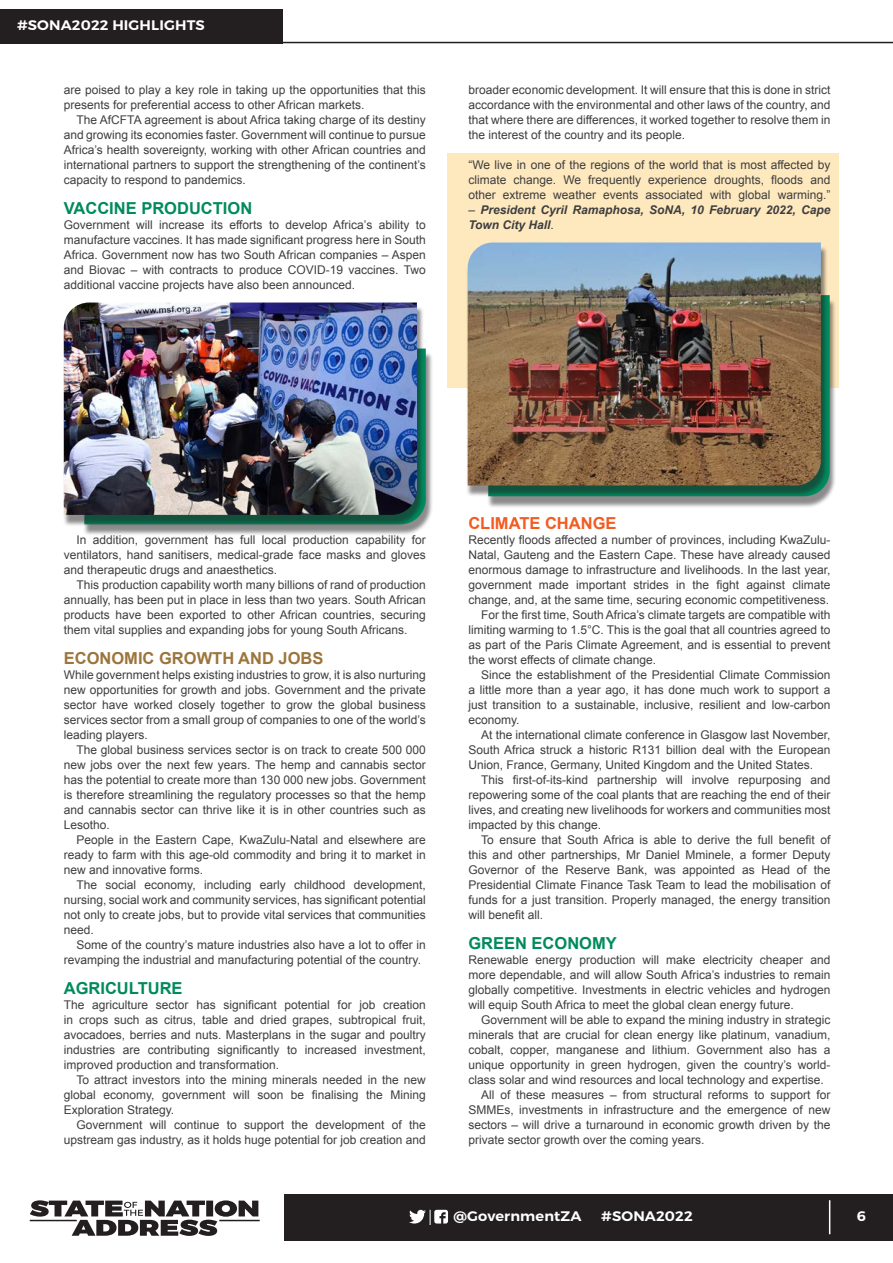
<style>
.page{position:relative;width:893px;height:1263px;background:#fff}
.page>*{position:absolute;margin:0;border:0;box-sizing:border-box;transform-origin:0 0}
.t1{font:700 16.5px "Arial";color:#008a5e}
.t2{font:700 16.5px "Arial";color:#9c753c}
.t3{font:700 16.5px "Arial";color:#f25b21}
.t4{font:13.8px "Trueno S Bd";letter-spacing:.01em;color:#fff;scale:1.05 1}
.t5{font:12px/15px "Arial";color:#3e3e3f;text-align:justify}
.t6{font:italic 700 12px/15px "Arial";color:#3e3e3f}
.s1{font-weight:400;font-style:normal}
</style>
<div class="page">
<div style="left:284px;top:1194px;width:609px;height:47px;background:#231f20"></div>
<svg style="left:409px;top:1210px;width:39px;height:15px"></svg>
<hr style="left:219px;top:1220px;width:41px;height:1px;background:#231f20">
<svg style="left:30px;top:1200px;width:228px;height:36px"></svg>
<hr style="left:829px;top:1200px;width:1px;height:34px;background:#fff">
<div style="left:0;top:9px;width:283px;height:34px;background:#231f20"></div>
<hr style="left:0;top:42px;width:893px;height:1px;background:#231f20">
<div style="left:447px;top:153px;width:392px;height:235px;background:#fee8be"></div>
<div style="left:83px;top:352px;width:350px;height:184px;background:#231f20;opacity:.52"></div>
<div style="left:63px;top:306px;width:361px;height:220px;background:#231f20;opacity:.52"></div>
<img style="left:64px;top:303px;width:353px;height:212px">
<div style="left:487px;top:299px;width:350px;height:209px;background:#231f20;opacity:.52"></div>
<div style="left:467px;top:246px;width:361px;height:251px;background:#231f20;opacity:.52"></div>
<img style="left:468px;top:242px;width:353px;height:243px">
<p class="t4" style="left:17px;top:17px;width:180px">#SONA2022 HIGHLIGHTS</p>
<p class="t5" style="left:64px;top:82px;width:364px">are poised to play a key role in taking up the opportunities that this presents for preferential access to other African markets.</p>
<p class="t5" style="left:64px;top:112px;width:364px;text-indent:13px">The AfCFTA agreement is about Africa taking charge of its destiny and growing its economies faster. Government will continue to pursue Africa’s health sovereignty, working with other African countries and international partners to support the strengthening of the continent’s capacity to respond to pandemics.</p>
<p class="t1" style="left:64px;top:197px;width:190px">VACCINE PRODUCTION</p>
<p class="t5" style="left:64px;top:217px;width:364px">Government will increase its efforts to develop Africa’s ability to manufacture vaccines. It has made significant progress here in South Africa. Government now has two South African companies – Aspen and Biovac – with contracts to produce COVID-19 vaccines. Two additional vaccine projects have also been announced.</p>
<p class="t5" style="left:468px;top:82px;width:364px">broader economic development. It will ensure that this is done in strict accordance with the environmental and other laws of the country, and that where there are differences, it worked together to resolve them in the interest of the country and its people.</p>
<p class="t5" style="left:468px;top:157px;width:364px">“We live in one of the regions of the world that is most affected by climate change. We frequently experience droughts, floods and other extreme weather events associated with global warming.”</p>
<p class="t6" style="left:468px;top:203px;width:364px"><span class="s1">–</span> President Cyril Ramaphosa, SoNA, 10 February 2022, Cape<br>Town City Hall<span class="s1">.</span></p>
<p class="t5" style="left:64px;top:532px;width:364px;text-indent:13px">In addition, government has full local production capability for ventilators, hand sanitisers, medical-grade face masks and gloves and therapeutic drugs and anaesthetics.</p>
<p class="t5" style="left:64px;top:577px;width:364px;text-indent:13px">This production capability worth many billions of rand of production annually, has been put in place in less than two years. South African products have been exported to other African countries, securing them vital supplies and expanding jobs for young South Africans.</p>
<p class="t2" style="left:64px;top:647px;width:261px">ECONOMIC GROWTH AND JOBS</p>
<p class="t5" style="left:64px;top:667px;width:364px">While government helps existing industries to grow, it is also nurturing new opportunities for growth and jobs. Government and the private sector have worked closely together to grow the global business services sector from a small group of companies to one of the world’s leading players.</p>
<p class="t5" style="left:64px;top:742px;width:364px;text-indent:13px">The global business services sector is on track to create 500 000 new jobs over the next few years. The hemp and cannabis sector has the potential to create more than 130 000 new jobs. Government is therefore streamlining the regulatory processes so that the hemp and cannabis sector can thrive like it is in other countries such as Lesotho.</p>
<p class="t5" style="left:64px;top:832px;width:364px;text-indent:13px">People in the Eastern Cape, KwaZulu-Natal and elsewhere are ready to farm with this age-old commodity and bring it to market in new and innovative forms.</p>
<p class="t5" style="left:64px;top:877px;width:364px;text-indent:13px">The social economy, including early childhood development, nursing, social work and community services, has significant potential not only to create jobs, but to provide vital services that communities need.</p>
<p class="t5" style="left:64px;top:937px;width:363px;text-indent:13px">Some of the country’s mature industries also have a lot to offer in revamping the industrial and manufacturing potential of the country.</p>
<p class="t1" style="left:64px;top:977px;width:120px">AGRICULTURE</p>
<p class="t5" style="left:64px;top:997px;width:364px">The agriculture sector has significant potential for job creation in crops such as citrus, table and dried grapes, subtropical fruit, avocadoes, berries and nuts. Masterplans in the sugar and poultry industries are contributing significantly to increased investment, improved production and transformation.</p>
<p class="t5" style="left:64px;top:1072px;width:364px;text-indent:13px">To attract investors into the mining minerals needed in the new global economy, government will soon be finalising the Mining Exploration Strategy.</p>
<p class="t5" style="left:64px;top:1117px;width:364px;text-align:right">Government will continue to support the development of the upstream gas industry, as it holds huge potential for job creation and</p>
<p class="t3" style="left:468px;top:512px;width:150px">CLIMATE CHANGE</p>
<p class="t5" style="left:468px;top:532px;width:364px">Recently floods affected a number of provinces, including KwaZulu-Natal, Gauteng and the Eastern Cape. These have already caused enormous damage to infrastructure and livelihoods. In the last year, government made important strides in the fight against climate change, and, at the same time, securing economic competitiveness.</p>
<p class="t5" style="left:468px;top:607px;width:364px;text-indent:13px">For the first time, South Africa’s climate targets are compatible with limiting warming to 1.5°C. This is the goal that all countries agreed to as part of the Paris Climate Agreement, and is essential to prevent the worst effects of climate change.</p>
<p class="t5" style="left:468px;top:667px;width:364px;text-indent:13px">Since the establishment of the Presidential Climate Commission a little more than a year ago, it has done much work to support a just transition to a sustainable, inclusive, resilient and low-carbon economy.</p>
<p class="t5" style="left:468px;top:727px;width:364px;text-indent:13px">At the international climate conference in Glasgow last November, South Africa struck a historic R131 billion deal with the European Union, France, Germany, United Kingdom and the United States.</p>
<p class="t5" style="left:468px;top:772px;width:364px;text-indent:13px">This first-of-its-kind partnership will involve repurposing and repowering some of the coal plants that are reaching the end of their lives, and creating new livelihoods for workers and communities most impacted by this change.</p>
<p class="t5" style="left:468px;top:832px;width:364px;text-indent:13px">To ensure that South Africa is able to derive the full benefit of this and other partnerships, Mr Daniel Mminele, a former Deputy Governor of the Reserve Bank, was appointed as Head of the Presidential Climate Finance Task Team to lead the mobilisation of funds for a just transition. Properly managed, the energy transition will benefit all.</p>
<p class="t1" style="left:468px;top:932px;width:150px">GREEN ECONOMY</p>
<p class="t5" style="left:468px;top:952px;width:364px">Renewable energy production will make electricity cheaper and more dependable, and will allow South Africa’s industries to remain globally competitive. Investments in electric vehicles and hydrogen will equip South Africa to meet the global clean energy future.</p>
<p class="t5" style="left:468px;top:1012px;width:364px;text-indent:13px">Government will be able to expand the mining industry in strategic minerals that are crucial for clean energy like platinum, vanadium, cobalt, copper, manganese and lithium. Government also has a unique opportunity in green hydrogen, given the country’s world&shy;class solar and wind resources and local technology and expertise.</p>
<p class="t5" style="left:468px;top:1087px;width:364px;text-indent:13px">All of these measures – from structural reforms to support for SMMEs, investments in infrastructure and the emergence of new sectors – will drive a turnaround in economic growth driven by the private sector growth over the coming years.</p>
<p class="t4" style="left:454px;top:1208px;width:123px">@GovernmentZA</p>
<p class="t4" style="left:601px;top:1208px;width:89px">#SONA2022</p>
<p class="t4" style="left:857px;top:1208px;width:10px">6</p>
</div>
